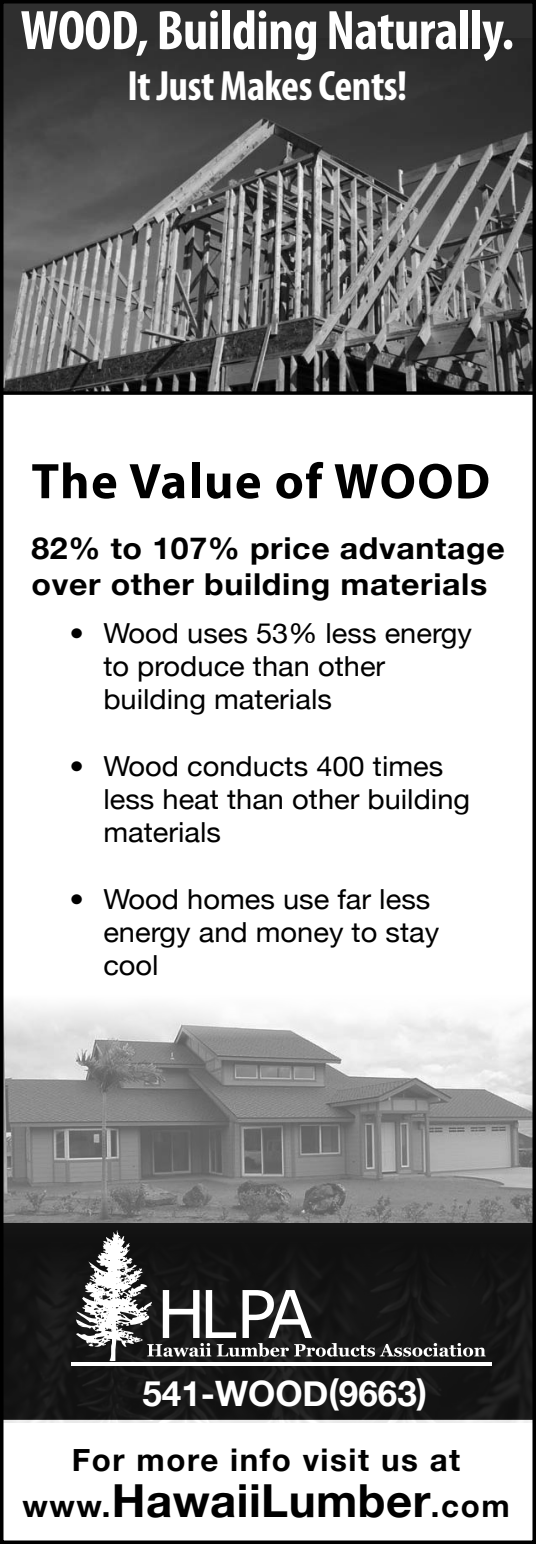
<style>
.page{position:relative;width:536px;height:1544px;background:#fff}
.page>*{position:absolute;margin:0;border:0;box-sizing:border-box;transform-origin:0 0}
.t1{font:700 condensed 56px "Myriad Pro";letter-spacing:-.01em;color:#fff}
.t2{font:700 50.4px "Myriad Pro";letter-spacing:.03em;color:#000}
.t3{font:700 45.5px "Helvetica Neue";letter-spacing:.01em;color:#000}
.t4{font:700 condensed 42.7px "Myriad Pro";letter-spacing:-.01em;color:#fff}
.t5{font:700 35px "Helvetica Neue";color:#fff}
.t6{font:700 31.15px "Helvetica Neue";letter-spacing:.05em;color:#000}
.t7{font:700 30.1px/36.4px "Helvetica Neue";letter-spacing:.02em;color:#000;scale:1.06 1}
.t8{font:27.65px/33.2px "Helvetica Neue";color:#000;scale:1.05 1}
.s1{font-size:31.15px}
</style>
<div class="page">
<img style="left:5px;top:1222px;width:526px;height:200px">
<svg style="left:72px;top:1361px;width:419px;height:4px"></svg>
<svg style="left:76px;top:1230px;width:409px;height:131px;background:#383838"></svg>
<div style="left:0;top:0;width:536px;height:134px;background:#2f2f2f"></div>
<img style="left:5px;top:76px;width:526px;height:315px">
<svg style="left:5px;top:391px;width:526px;height:4px;background:#0d0d0d"></svg>
<img style="left:5px;top:1004px;width:526px;height:218px">
<div style="left:0;top:0;width:536px;height:1544px;border:4px solid #000"></div>
<p class="t1" style="left:20px;top:-5px;width:495px">WOOD, Building Naturally.</p>
<p class="t4" style="left:127px;top:59px;width:281px">It Just Makes Cents!</p>
<p class="t2" style="left:32px;top:448px;width:460px">The Value of WOOD</p>
<p class="t7" style="left:32px;top:529px;width:448px">82% to 107% price advantage over other building materials</p>
<p class="t8" style="left:103px;top:616px;width:352px;text-indent:-34px">• Wood uses 53% less energy to produce than other building materials</p>
<p class="t8" style="left:103px;top:749px;width:351px;text-indent:-34px">• Wood conducts 400 times less heat than other building materials</p>
<p class="t8" style="left:103px;top:881px;width:321px;text-indent:-34px">• Wood homes use far less energy and money to stay cool</p>
<p class="t5" style="left:142px;top:1371px;width:286px">541-WOOD(9663)</p>
<p class="t6" style="left:72px;top:1440px;width:390px">For more info visit us at</p>
<p class="t3" style="left:22px;top:1472px;width:488px"><span class="s1">www.</span>HawaiiLumber<span class="s1">.com</span></p>
</div>
